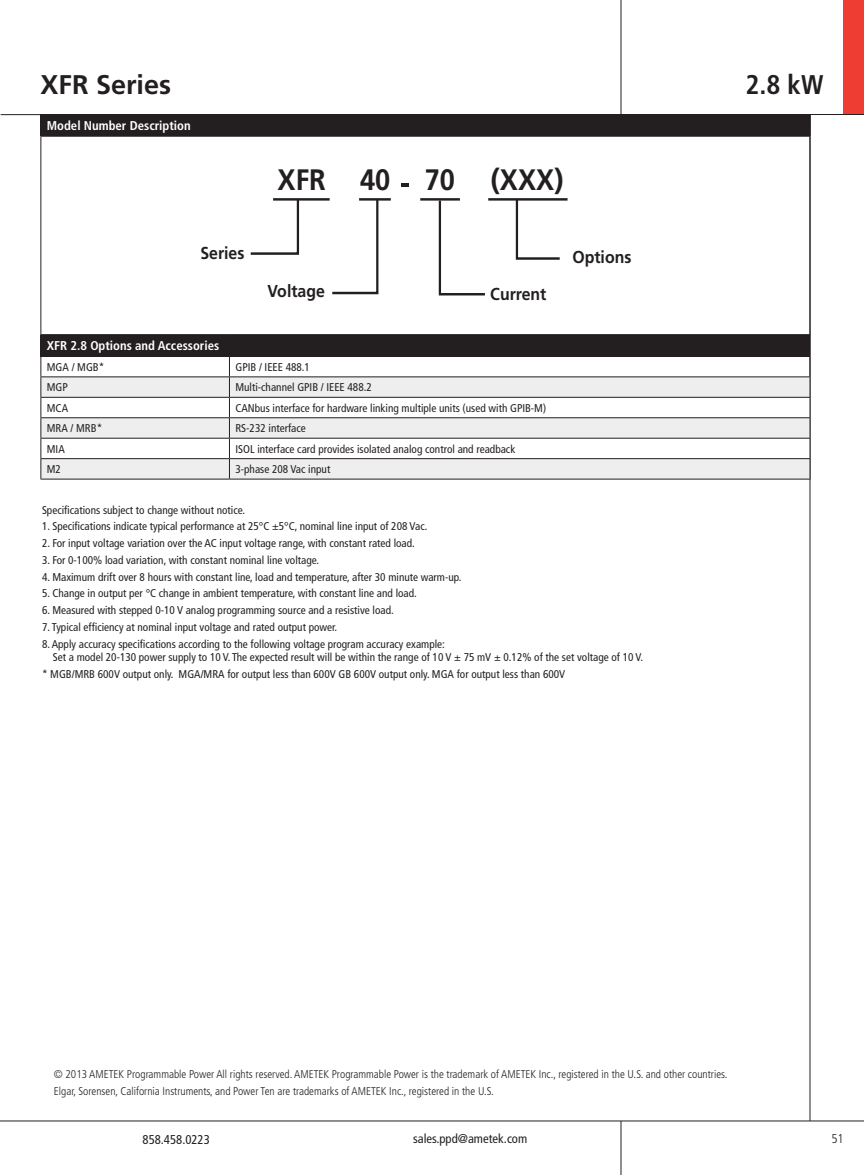
<style>
.page{position:relative;width:864px;height:1175px;background:#fff}
.page>*{position:absolute;margin:0;border:0;box-sizing:border-box;transform-origin:0 0}
.t1{font:700 29.55px "Frutiger LT Std";color:#231f20;scale:.92 1}
.t2{font:700 27px "Frutiger LT Std";color:#231f20}
.t3{font:700 condensed 27px "Frutiger LT Std";color:#231f20}
.t4{font:700 17.25px "Frutiger LT Std";color:#231f20;scale:.92 1}
.t5{font:700 condensed 12.75px "Frutiger LT Std";color:#fff}
.t6{font:condensed 12.75px "Frutiger LT Std";color:#231f20}
.t7{font:300 condensed 12.75px "Frutiger LT Std";color:#231f20}
.t8{font:condensed 11.25px/13.5px "Frutiger LT Std";color:#231f20}
.t9{font:300 condensed 11.25px/16.5px "Frutiger LT Std";color:#231f20}
</style>
<div class="page">
<hr style="left:0;top:1120px;width:864px;height:1px;background:#231f20">
<div style="left:844px;top:0;width:20px;height:115px;background:#ee3e34"></div>
<hr style="left:810px;top:114px;width:1px;height:1006px;background:#231f20">
<hr style="left:1px;top:114px;width:863px;height:1px;background:#231f20">
<hr style="left:621px;top:1120px;width:1px;height:54px;background:#231f20">
<hr style="left:621px;top:0;width:1px;height:115px;background:#231f20">
<div style="left:41px;top:115px;width:769px;height:21px;background:#231f20"></div>
<hr style="left:40px;top:137px;width:1px;height:197px;background:#231f20">
<svg style="left:40px;top:115px;width:1px;height:21px"></svg>
<hr style="left:40px;top:136px;width:770px;height:1px;background:#231f20">
<div style="left:41px;top:335px;width:769px;height:21px;background:#231f20"></div>
<svg style="left:41px;top:377px;width:769px;height:102px;background:#e8e7e8"></svg>
<svg style="left:41px;top:398px;width:769px;height:60px"></svg>
<hr style="left:40px;top:376px;width:189px;height:1px;background:#231f20">
<hr style="left:40px;top:397px;width:189px;height:1px;background:#231f20">
<hr style="left:40px;top:417px;width:189px;height:1px;background:#231f20">
<hr style="left:229px;top:417px;width:581px;height:1px;background:#231f20">
<hr style="left:40px;top:438px;width:189px;height:1px;background:#231f20">
<hr style="left:229px;top:438px;width:581px;height:1px;background:#231f20">
<hr style="left:40px;top:458px;width:189px;height:1px;background:#231f20">
<hr style="left:229px;top:458px;width:581px;height:1px;background:#231f20">
<hr style="left:40px;top:479px;width:189px;height:1px;background:#231f20">
<hr style="left:229px;top:479px;width:581px;height:1px;background:#231f20">
<hr style="left:40px;top:334px;width:189px;height:1px;background:#231f20">
<svg style="left:40px;top:335px;width:1px;height:144px"></svg>
<hr style="left:229px;top:334px;width:581px;height:1px;background:#231f20">
<hr style="left:40px;top:356px;width:189px;height:1px;background:#231f20">
<hr style="left:229px;top:356px;width:581px;height:1px;background:#231f20">
<hr style="left:229px;top:376px;width:581px;height:1px;background:#231f20">
<svg style="left:229px;top:357px;width:1px;height:122px"></svg>
<svg style="left:810px;top:335px;width:1px;height:144px"></svg>
<hr style="left:229px;top:397px;width:581px;height:1px;background:#231f20">
<hr style="left:273px;top:198px;width:57px;height:2px;background:#231f20">
<hr style="left:359px;top:198px;width:32px;height:2px;background:#231f20">
<svg style="left:250px;top:198px;width:50px;height:57px"></svg>
<svg style="left:332px;top:198px;width:48px;height:97px"></svg>
<svg style="left:401px;top:183px;width:7px;height:4px"></svg>
<hr style="left:420px;top:198px;width:40px;height:2px;background:#231f20">
<svg style="left:438px;top:198px;width:47px;height:98px"></svg>
<hr style="left:488px;top:198px;width:80px;height:2px;background:#231f20">
<svg style="left:515px;top:198px;width:47px;height:62px"></svg>
<h2 class="t2" style="left:40px;top:69px;width:132px">XFR Series</h2>
<p class="t5" style="left:47px;top:118px;width:145px">Model Number Description</p>
<h1 class="t1" style="left:278px;top:162px;width:124px">XFR 40</h1>
<h1 class="t1" style="left:425px;top:162px;width:34px">70</h1>
<h1 class="t1" style="left:491px;top:162px;width:80px">(XXX)</h1>
<h3 class="t4" style="left:200px;top:243px;width:49px">Series</h3>
<h3 class="t4" style="left:268px;top:281px;width:64px">Voltage</h3>
<h3 class="t4" style="left:490px;top:284px;width:62px">Current</h3>
<p class="t5" style="left:47px;top:338px;width:174px">XFR 2.8 Options and Accessories</p>
<p class="t8" style="left:47px;top:360px;width:59px">MGA / MGB*</p>
<p class="t8" style="left:235px;top:360px;width:76px">GPIB / IEEE 488.1</p>
<p class="t8" style="left:47px;top:381px;width:23px">MGP</p>
<p class="t8" style="left:235px;top:381px;width:138px">Multi-channel GPIB / IEEE 488.2</p>
<p class="t8" style="left:47px;top:401px;width:23px">MCA</p>
<p class="t8" style="left:235px;top:401px;width:312px">CANbus interface for hardware linking multiple units (used with GPIB-M)</p>
<p class="t8" style="left:47px;top:421px;width:57px">MRA / MRB*</p>
<p class="t8" style="left:235px;top:421px;width:72px">RS-232 interface</p>
<p class="t8" style="left:47px;top:442px;width:19px">MIA</p>
<p class="t8" style="left:235px;top:442px;width:281px">ISOL interface card provides isolated analog control and readback</p>
<p class="t8" style="left:47px;top:462px;width:16px">M2</p>
<p class="t8" style="left:235px;top:462px;width:96px">3-phase 208 Vac input</p>
<h3 class="t4" style="left:572px;top:247px;width:66px">Options</h3>
<p class="t8" style="left:42px;top:503px;width:205px">Specifications subject to change without notice.</p>
<p class="t8" style="left:42px;top:520px;width:387px">1. Specifications indicate typical performance at 25°C ±5°C, nominal line input of 208 Vac.</p>
<p class="t8" style="left:42px;top:536px;width:374px">2. For input voltage variation over the AC input voltage range, with constant rated load.</p>
<p class="t8" style="left:42px;top:553px;width:279px">3. For 0-100% load variation, with constant nominal line voltage.</p>
<p class="t8" style="left:42px;top:570px;width:421px">4. Maximum drift over 8 hours with constant line, load and temperature, after 30 minute warm-up.</p>
<p class="t8" style="left:42px;top:587px;width:376px">5. Change in output per °C change in ambient temperature, with constant line and load.</p>
<p class="t8" style="left:42px;top:603px;width:353px">6. Measured with stepped 0-10 V analog programming source and a resistive load.</p>
<p class="t8" style="left:42px;top:620px;width:297px">7. Typical efficiency at nominal input voltage and rated output power.</p>
<p class="t8" style="left:53px;top:637px;width:592px;text-indent:-11px">8. Apply accuracy specifications according to the following voltage program accuracy example:<br>Set a model 20-130 power supply to 10 V. The expected result will be within the range of 10 V ± 75 mV ± 0.12% of the set voltage of 10 V.</p>
<p class="t8" style="left:42px;top:667px;width:525px">* MGB/MRB 600V output only. MGA/MRA for output less than 600V GB 600V output only. MGA for output less than 600V</p>
<h2 class="t3" style="left:745px;top:69px;width:80px">2.8 kW</h2>
<p class="t9" style="left:54px;top:1066px;width:675px">© 2013 AMETEK Programmable Power All rights reserved. AMETEK Programmable Power is the trademark of AMETEK Inc., registered in the U.S. and other countries.<br>Elgar, Sorensen, California Instruments, and Power Ten are trademarks of AMETEK Inc., registered in the U.S.</p>
<p class="t6" style="left:143px;top:1131px;width:69px">858.458.0223</p>
<p class="t6" style="left:413px;top:1131px;width:116px">sales.ppd@ametek.com</p>
<p class="t7" style="left:832px;top:1131px;width:14px">51</p>
</div>
